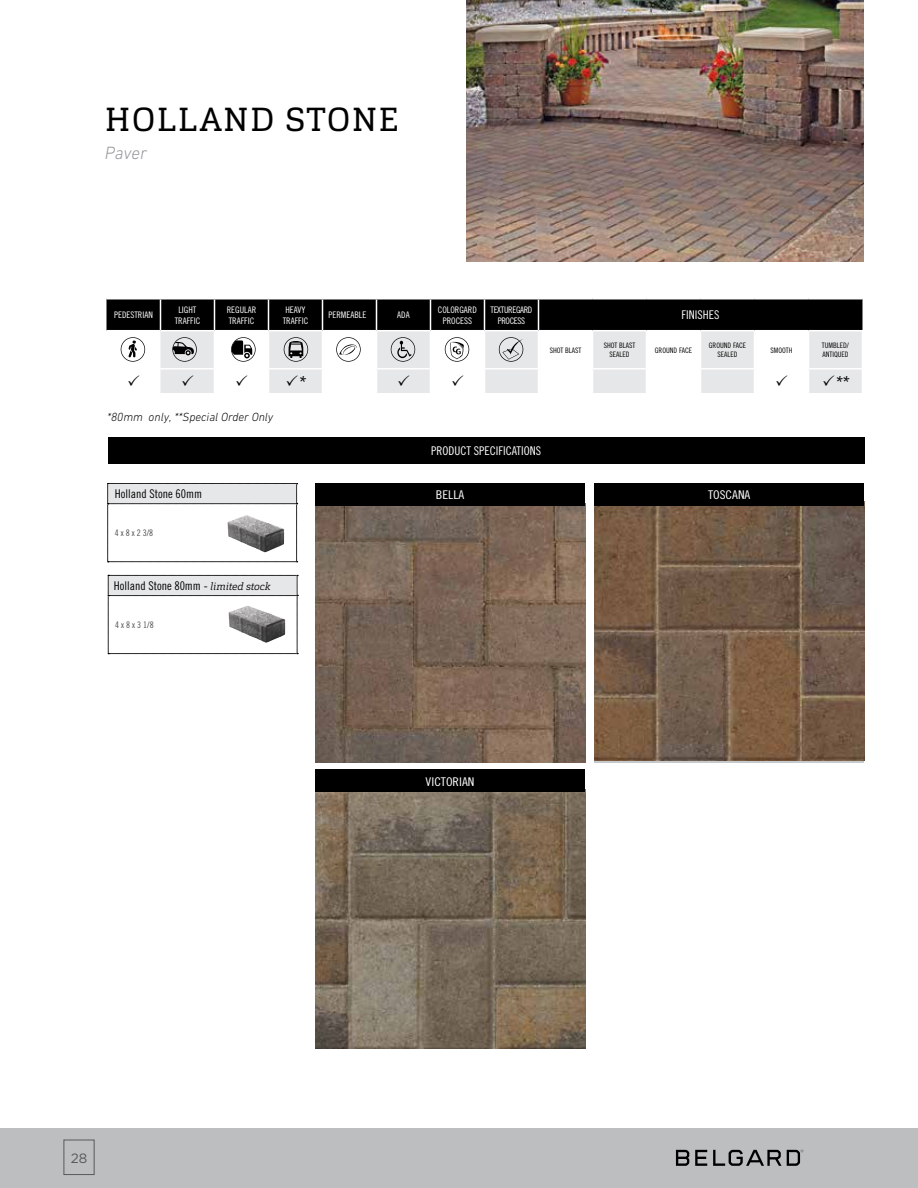
<style>
.page{position:relative;width:918px;height:1188px;background:#fff}
.page>*{position:absolute;margin:0;border:0;box-sizing:border-box;transform-origin:0 0}
.t1{font:33px "Cargan";letter-spacing:.06em;color:#000}
.t2{font:italic 300 18px "DIN Next W1 G";letter-spacing:-.005em;color:#939598}
.t3{font:italic 300 16.8px "Cargan";color:#000}
.t4{font:13.5px "Gotham";color:#58595b}
.t5{font:12px "Trade Gothic Cond Eighteen";color:#000}
.t6{font:12px "Trade Gothic Cond Eighteen";color:#fff}
.t7{font:italic 300 12px "DIN Next W1 G";color:#000}
.t8{font:12px "Trade Gothic Cond Eighteen";color:#fff;scale:1.1 1}
.t9{font:9px/10.8px "Trade Gothic Cond Eighteen";color:#fff;text-align:center}
.t10{font:9px/10.8px "Trade Gothic Cond Eighteen";letter-spacing:-.04em;color:#fff;text-align:center}
.t11{font:9px "Trade Gothic Cond Eighteen";color:#4d4d4f}
.t12{font:7.5px/9px "Trade Gothic Cond Eighteen";color:#000;text-align:center}
.s1{font-family:"Cargan";font-weight:300;font-style:italic;font-size:10.5px}
</style>
<div class="page">
<div style="left:0;top:1128px;width:918px;height:60px;background:#bcbec0"></div>
<div style="left:64px;top:1140px;width:31px;height:35px;border:1px solid #58595b"></div>
<svg style="left:676px;top:1150px;width:13px;height:16px"></svg>
<svg style="left:695px;top:1150px;width:12px;height:16px"></svg>
<svg style="left:713px;top:1150px;width:90px;height:16px"></svg>
<img style="left:466px;top:0;width:398px;height:262px">
<div style="left:108px;top:437px;width:756px;height:27px;background:#000"></div>
<svg style="left:107px;top:483px;width:191px;height:79px"></svg>
<svg style="left:108px;top:575px;width:190px;height:79px"></svg>
<img style="left:229px;top:606px;width:37px;height:37px">
<img style="left:228px;top:515px;width:37px;height:37px">
<div style="left:106px;top:299px;width:756px;height:31px;background:#000"></div>
<svg style="left:160px;top:331px;width:702px;height:62px;fill:#e6e7e8"></svg>
<hr style="left:160px;top:299px;width:1px;height:31px;background:#fff">
<hr style="left:214px;top:299px;width:1px;height:31px;background:#fff">
<hr style="left:268px;top:299px;width:1px;height:31px;background:#fff">
<hr style="left:322px;top:299px;width:1px;height:31px;background:#fff">
<hr style="left:376px;top:299px;width:1px;height:31px;background:#fff">
<hr style="left:430px;top:299px;width:1px;height:31px;background:#fff">
<hr style="left:484px;top:299px;width:1px;height:31px;background:#fff">
<hr style="left:538px;top:299px;width:1px;height:31px;background:#fff">
<hr style="left:214px;top:331px;width:1px;height:37px;background:#fff">
<hr style="left:268px;top:331px;width:1px;height:37px;background:#fff">
<hr style="left:322px;top:331px;width:1px;height:37px;background:#fff">
<hr style="left:376px;top:331px;width:1px;height:37px;background:#fff">
<hr style="left:430px;top:331px;width:1px;height:37px;background:#fff">
<hr style="left:484px;top:331px;width:1px;height:37px;background:#fff">
<hr style="left:538px;top:331px;width:1px;height:37px;background:#fff">
<hr style="left:592px;top:331px;width:1px;height:37px;background:#fff">
<hr style="left:646px;top:331px;width:1px;height:37px;background:#fff">
<hr style="left:700px;top:331px;width:1px;height:37px;background:#fff">
<hr style="left:754px;top:331px;width:1px;height:37px;background:#fff">
<hr style="left:808px;top:331px;width:1px;height:37px;background:#fff">
<hr style="left:160px;top:368px;width:54px;height:2px;background:#fff">
<hr style="left:214px;top:368px;width:54px;height:2px;background:#fff">
<svg style="left:214px;top:370px;width:1px;height:23px"></svg>
<hr style="left:268px;top:368px;width:54px;height:2px;background:#fff">
<svg style="left:268px;top:370px;width:1px;height:23px"></svg>
<hr style="left:322px;top:368px;width:54px;height:2px;background:#fff">
<svg style="left:322px;top:370px;width:1px;height:23px"></svg>
<hr style="left:376px;top:368px;width:54px;height:2px;background:#fff">
<svg style="left:376px;top:370px;width:1px;height:23px"></svg>
<hr style="left:430px;top:368px;width:54px;height:2px;background:#fff">
<svg style="left:430px;top:370px;width:1px;height:23px"></svg>
<hr style="left:484px;top:368px;width:54px;height:2px;background:#fff">
<svg style="left:484px;top:370px;width:1px;height:23px"></svg>
<hr style="left:538px;top:368px;width:54px;height:2px;background:#fff">
<svg style="left:538px;top:370px;width:1px;height:23px"></svg>
<hr style="left:592px;top:368px;width:54px;height:2px;background:#fff">
<svg style="left:592px;top:370px;width:1px;height:23px"></svg>
<hr style="left:646px;top:368px;width:54px;height:2px;background:#fff">
<svg style="left:646px;top:370px;width:1px;height:23px"></svg>
<hr style="left:700px;top:368px;width:54px;height:2px;background:#fff">
<svg style="left:700px;top:370px;width:1px;height:23px"></svg>
<hr style="left:754px;top:368px;width:54px;height:2px;background:#fff">
<svg style="left:754px;top:370px;width:1px;height:23px"></svg>
<hr style="left:808px;top:368px;width:55px;height:2px;background:#fff">
<svg style="left:808px;top:370px;width:1px;height:23px"></svg>
<svg style="left:391px;top:337px;width:24px;height:25px"></svg>
<svg style="left:445px;top:337px;width:24px;height:25px"></svg>
<svg style="left:499px;top:337px;width:24px;height:25px"></svg>
<svg style="left:121px;top:337px;width:24px;height:25px"></svg>
<svg style="left:172px;top:337px;width:25px;height:25px"></svg>
<svg style="left:231px;top:337px;width:25px;height:25px"></svg>
<svg style="left:284px;top:337px;width:24px;height:25px"></svg>
<svg style="left:336px;top:337px;width:25px;height:25px"></svg>
<img style="left:315px;top:506px;width:270px;height:256px">
<div style="left:315px;top:483px;width:270px;height:23px;background:#000"></div>
<img style="left:594px;top:506px;width:270px;height:254px">
<div style="left:594px;top:483px;width:270px;height:23px;background:#000"></div>
<img style="left:315px;top:792px;width:270px;height:257px">
<div style="left:315px;top:770px;width:270px;height:22px;background:#000"></div>
<svg style="left:182px;top:375px;width:11px;height:11px"></svg>
<svg style="left:236px;top:375px;width:11px;height:11px"></svg>
<svg style="left:287px;top:375px;width:11px;height:11px"></svg>
<svg style="left:398px;top:375px;width:11px;height:11px"></svg>
<svg style="left:452px;top:375px;width:11px;height:11px"></svg>
<svg style="left:776px;top:375px;width:11px;height:11px"></svg>
<svg style="left:823px;top:375px;width:11px;height:11px"></svg>
<h1 class="t1" style="left:105px;top:98px;width:295px">HOLLAND STONE</h1>
<h2 class="t2" style="left:105px;top:143px;width:44px">Paver</h2>
<p class="t9" style="left:114px;top:310px;width:40px">PEDESTRIAN</p>
<p class="t9" style="left:175px;top:304px;width:27px">LIGHT<br>TRAFFIC</p>
<p class="t9" style="left:227px;top:304px;width:31px;text-align:left">REGULAR<br>TRAFFIC</p>
<p class="t9" style="left:283px;top:304px;width:27px;text-align:left">HEAVY<br>TRAFFIC</p>
<p class="t9" style="left:328px;top:310px;width:39px">PERMEABLE</p>
<p class="t9" style="left:397px;top:310px;width:14px">ADA</p>
<p class="t9" style="left:438px;top:304px;width:40px">COLORGARD<br>PROCESS</p>
<p class="t10" style="left:491px;top:304px;width:43px">TEXTUREGARD<br>PROCESS</p>
<h3 class="t6" style="left:682px;top:308px;width:39px">FINISHES</h3>
<p class="t12" style="left:550px;top:345px;width:33px">SHOT BLAST</p>
<p class="t12" style="left:604px;top:341px;width:33px">SHOT BLAST<br>SEALED</p>
<p class="t12" style="left:655px;top:345px;width:39px">GROUND FACE</p>
<p class="t12" style="left:709px;top:341px;width:39px">GROUND FACE<br>SEALED</p>
<p class="t12" style="left:770px;top:345px;width:24px">SMOOTH</p>
<p class="t12" style="left:822px;top:341px;width:29px;text-align:left">TUMBLED/<br>ANTIQUED</p>
<h3 class="t3" style="left:299px;top:371px;width:8px">*</h3>
<h3 class="t3" style="left:835px;top:371px;width:15px">**</h3>
<h3 class="t7" style="left:107px;top:410px;width:168px">*80mm only, **Special Order Only</h3>
<h3 class="t5" style="left:115px;top:487px;width:89px">Holland Stone 60mm</h3>
<p class="t11" style="left:115px;top:528px;width:40px">4 x 8 x 2 3/8</p>
<h3 class="t5" style="left:114px;top:579px;width:158px">Holland Stone 80mm - <span class="s1">limited stock</span></h3>
<p class="t11" style="left:115px;top:620px;width:40px">4 x 8 x 3 1/8</p>
<h3 class="t6" style="left:431px;top:444px;width:112px">PRODUCT SPECIFICATIONS</h3>
<h3 class="t8" style="left:436px;top:487px;width:27px">BELLA</h3>
<h3 class="t8" style="left:708px;top:487px;width:40px">TOSCANA</h3>
<h3 class="t8" style="left:426px;top:774px;width:46px">VICTORIAN</h3>
<h3 class="t4" style="left:71px;top:1151px;width:18px">28</h3>
</div>
